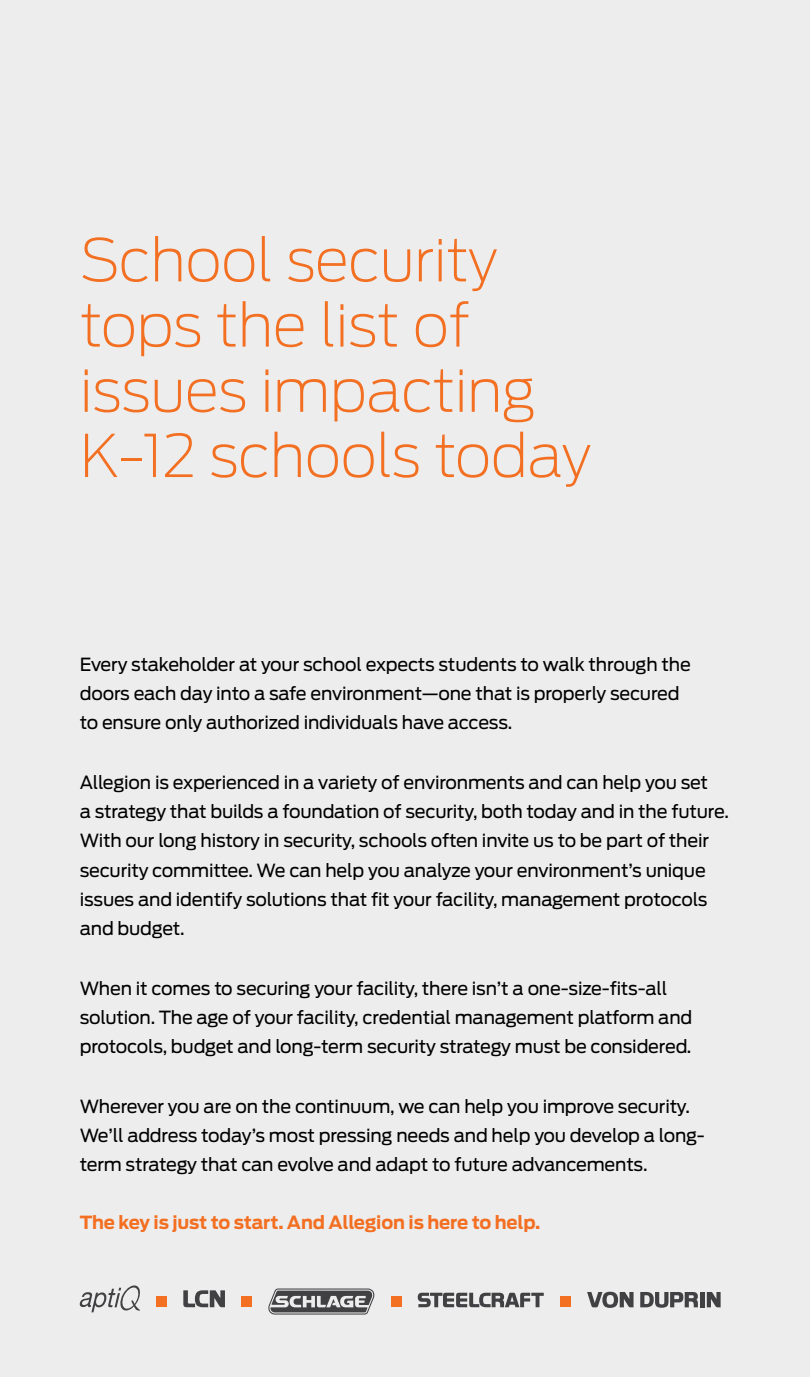
<style>
.page{position:relative;width:810px;height:1377px;background:#ededee}
.page>*{position:absolute;margin:0;border:0;box-sizing:border-box;transform-origin:0 0}
.t1{font:200 58.5px/65.2px "Antenna";letter-spacing:-.01em;color:#f36f21}
.t2{font:18px/29.2px "Antenna";letter-spacing:-.01em;color:#000}
.t3{font:700 18px "Antenna";letter-spacing:-.01em;color:#f36f21}
</style>
<div class="page">
<svg style="left:183px;top:1290px;width:42px;height:17px"></svg>
<div style="left:156px;top:1297px;width:11px;height:10px;background:#f36f21"></div>
<div style="left:241px;top:1297px;width:11px;height:10px;background:#f36f21"></div>
<svg style="left:587px;top:1292px;width:47px;height:16px"></svg>
<svg style="left:640px;top:1292px;width:58px;height:16px"></svg>
<hr style="left:700px;top:1292px;width:4px;height:15px;background:#414042">
<svg style="left:707px;top:1292px;width:14px;height:15px"></svg>
<svg style="left:268px;top:1289px;width:107px;height:26px"></svg>
<svg style="left:79px;top:1285px;width:61px;height:27px"></svg>
<svg style="left:418px;top:1293px;width:126px;height:14px"></svg>
<div style="left:391px;top:1297px;width:10px;height:10px;background:#f36f21"></div>
<div style="left:560px;top:1297px;width:11px;height:10px;background:#f36f21"></div>
<h1 class="t1" style="left:80px;top:228px;width:513px">School security tops the list of issues impacting<br>K-12 schools today</h1>
<p class="t2" style="left:80px;top:650px;width:613px">Every stakeholder at your school expects students to walk through the doors each day into a safe environment—one that is properly secured to ensure only authorized individuals have access.</p>
<p class="t2" style="left:80px;top:768px;width:651px">Allegion is experienced in a variety of environments and can help you set<br>a strategy that builds a foundation of security, both today and in the future.<br>With our long history in security, schools often invite us to be part of their security committee. We can help you analyze your environment’s unique issues and identify solutions that fit your facility, management protocols and budget.</p>
<p class="t2" style="left:80px;top:974px;width:614px">When it comes to securing your facility, there isn’t a one-size-fits-all solution. The age of your facility, credential management platform and protocols, budget and long-term security strategy must be considered.</p>
<p class="t2" style="left:80px;top:1092px;width:627px">Wherever you are on the continuum, we can help you improve security.<br>We’ll address today’s most pressing needs and help you develop a long&shy;term strategy that can evolve and adapt to future advancements.</p>
<p class="t3" style="left:80px;top:1211px;width:462px">The key is just to start. And Allegion is here to help.</p>
</div>
